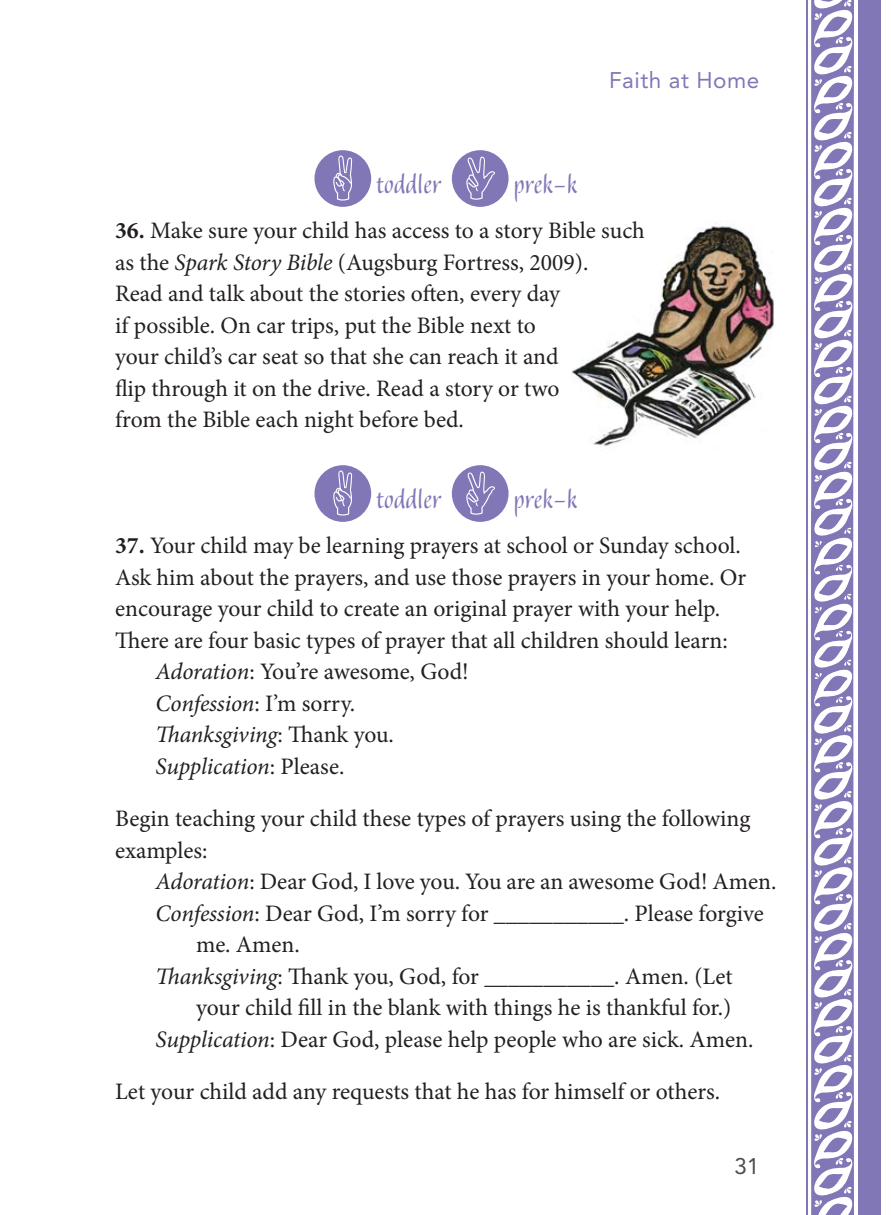
<style>
.page{position:relative;width:891px;height:1215px;background:#fff}
.page>*{position:absolute;margin:0;border:0;box-sizing:border-box;transform-origin:0 0}
.t1{font:31.5px "Balzano";letter-spacing:.015em;color:#8177b7}
.t2{font:23.62px/31.5px "Minion Pro";color:#231f20}
.t3{font:italic 23.62px "Minion Pro";letter-spacing:-.01em;color:#231f20}
.t4{font:22.5px "Avenir";letter-spacing:.025em;color:#8177b7}
.t5{font:22.5px "Avenir";color:#4c4c4e}
.s1{font-weight:700}
.s2{font-style:italic}
.s3{font-style:normal}
</style>
<div class="page">
<hr style="left:806px;top:0;width:2px;height:708px;background:#8177b7">
<hr style="left:858px;top:0;width:2px;height:708px;background:#8177b7">
<hr style="left:806px;top:708px;width:2px;height:507px;background:#8177b7">
<hr style="left:858px;top:708px;width:2px;height:507px;background:#8177b7">
<svg style="left:811px;top:0;width:43px;height:1215px"></svg>
<div style="left:861px;top:0;width:20px;height:1215px;background:#8177b7"></div>
<div style="left:314px;top:150px;width:57px;height:57px;background:#8177b7;border-radius:50%"></div>
<svg style="left:333px;top:155px;width:19px;height:46px"></svg>
<div style="left:452px;top:150px;width:57px;height:57px;background:#8177b7;border-radius:50%"></div>
<svg style="left:466px;top:157px;width:29px;height:43px"></svg>
<div style="left:314px;top:465px;width:57px;height:57px;background:#8177b7;border-radius:50%"></div>
<svg style="left:333px;top:470px;width:19px;height:46px"></svg>
<div style="left:452px;top:465px;width:57px;height:57px;background:#8177b7;border-radius:50%"></div>
<svg style="left:466px;top:472px;width:29px;height:43px"></svg>
<img style="left:571px;top:226px;width:203px;height:220px">
<p class="t4" style="left:609px;top:71px;width:152px">Faith at Home</p>
<h1 class="t1" style="left:377px;top:173px;width:66px">toddler</h1>
<h1 class="t1" style="left:514px;top:173px;width:65px">prek-k</h1>
<p class="t2" style="left:115px;top:217px;width:531px"><span class="s1">36.</span> Make sure your child has access to a story Bible such as the <span class="s2">Spark Story Bible</span> (Augsburg Fortress, 2009).<br>Read and talk about the stories often, every day<br>if possible. On car trips, put the Bible next to<br>your child’s car seat so that she can reach it and<br>flip through it on the drive. Read a story or two<br>from the Bible each night before bed.</p>
<h1 class="t1" style="left:377px;top:488px;width:66px">toddler</h1>
<h1 class="t1" style="left:514px;top:488px;width:65px">prek-k</h1>
<p class="t2" style="left:115px;top:532px;width:627px"><span class="s1">37.</span> Your child may be learning prayers at school or Sunday school.</p>
<p class="t2" style="left:115px;top:564px;width:633px">Ask him about the prayers, and use those prayers in your home. Or</p>
<p class="t2" style="left:115px;top:595px;width:607px">encourage your child to create an original prayer with your help.</p>
<p class="t2" style="left:115px;top:627px;width:614px">There are four basic types of prayer that all children should learn:</p>
<p class="t2" style="left:156px;top:658px;width:315px"><span class="s2">Adoration</span>: You’re awesome, God!</p>
<p class="t3" style="left:156px;top:694px;width:201px">Confession<span class="s3">: I’m sorry.</span></p>
<p class="t3" style="left:156px;top:725px;width:240px">Thanksgiving<span class="s3">: Thank you.</span></p>
<p class="t3" style="left:156px;top:757px;width:190px">Supplication<span class="s3">: Please.</span></p>
<p class="t2" style="left:115px;top:805px;width:637px">Begin teaching your child these types of prayers using the following examples:</p>
<p class="t2" style="left:156px;top:868px;width:623px"><span class="s2">Adoration</span>: Dear God, I love you. You are an awesome God! Amen.</p>
<p class="t2" style="left:156px;top:900px;width:610px"><span class="s2">Confession</span>: Dear God, I’m sorry for ___________. Please forgive</p>
<p class="t2" style="left:196px;top:931px;width:105px">me. Amen.</p>
<p class="t2" style="left:156px;top:963px;width:579px"><span class="s2">Thanksgiving</span>: Thank you, God, for ___________. Amen. (Let</p>
<p class="t2" style="left:196px;top:994px;width:537px">your child fill in the blank with things he is thankful for.)</p>
<p class="t2" style="left:156px;top:1026px;width:599px"><span class="s2">Supplication</span>: Dear God, please help people who are sick. Amen.</p>
<p class="t2" style="left:115px;top:1078px;width:607px">Let your child add any requests that he has for himself or others.</p>
<p class="t5" style="left:734px;top:1157px;width:27px">31</p>
</div>
